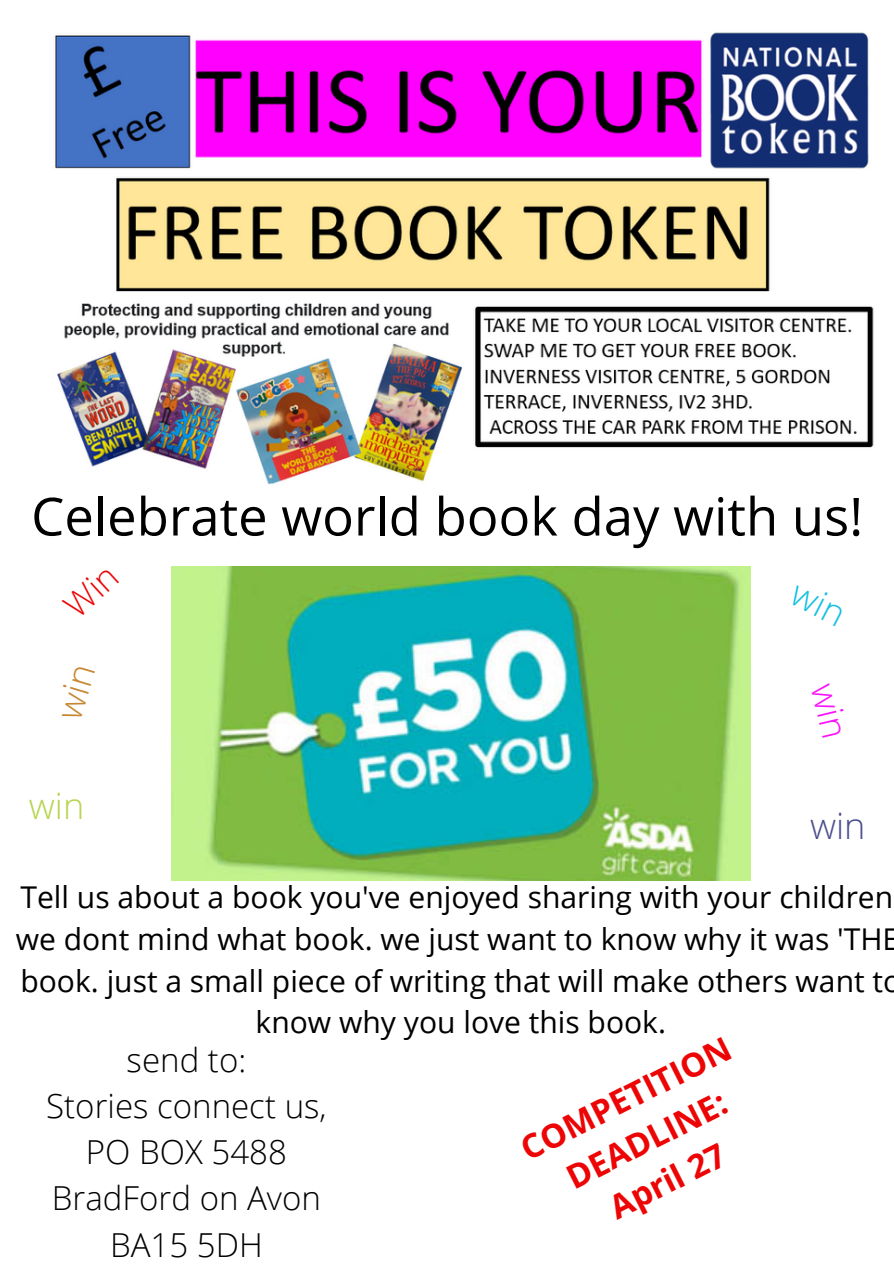
<style>
.page{position:relative;width:894px;height:1264px;background:#fff}
.page>*{position:absolute;margin:0;border:0;box-sizing:border-box;transform-origin:0 0}
.t1{font:52.5px "Open Sans";color:#000}
.t2{font:300 36px "Open Sans";color:#b6d44e}
.t3{font:300 36px "Open Sans";color:#4c4e8e}
.t4{font:300 33px "Open Sans";color:#000}
.t5{font:700 33px/46.2px "Open Sans";color:#ed0505;text-align:center}
.t6{font:30px/41.7px "Open Sans";color:#000;text-align:center}
</style>
<div class="page">
<img style="left:55px;top:32px;width:819px;height:452px">
<img style="left:171px;top:567px;width:579px;height:313px">
<p class="t1" style="left:31px;top:479px;width:833px">Celebrate world book day with us!</p>
<p class="t2" style="left:29px;top:780px;width:57px">win</p>
<p class="t3" style="left:809px;top:800px;width:57px">win</p>
<p class="t6" style="left:16px;top:875px;width:886px">Tell us about a book you've enjoyed sharing with your children we dont mind what book. we just want to know why it was 'THE book. just a small piece of writing that will make others want to know why you love this book.</p>
<p class="t4" style="left:127px;top:1036px;width:121px">send to:</p>
<p class="t4" style="left:46px;top:1082px;width:282px">Stories connect us,</p>
<p class="t4" style="left:86px;top:1128px;width:202px">PO BOX 5488</p>
<p class="t4" style="left:52px;top:1175px;width:270px">BradFord on Avon</p>
<p class="t4" style="left:110px;top:1221px;width:154px">BA15 5DH</p>
<p class="t5" style="left:512px;top:1129px;width:232px;rotate:-27deg">COMPETITION<br>DEADLINE:</p>
<p class="t5" style="left:600px;top:1187px;width:127px;rotate:-27deg">April 27</p>
</div>
